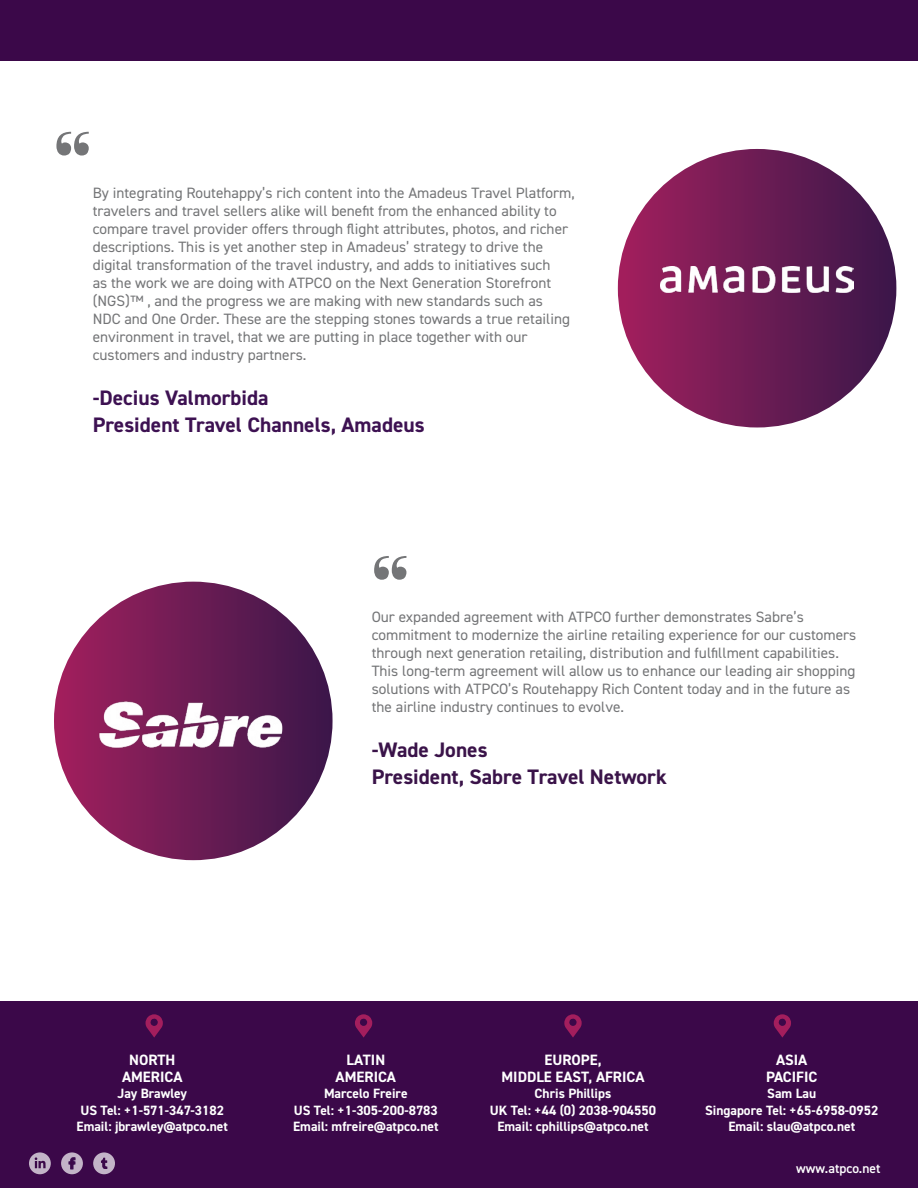
<style>
.page{position:relative;width:918px;height:1188px;background:#fff}
.page>*{position:absolute;margin:0;border:0;box-sizing:border-box;transform-origin:0 0}
.t1{font:120px "Modern";color:#747577}
.t2{font:700 21px/27px "DIN2014";color:#3d1152}
.t3{font:700 21px/27px "DIN2014";color:#3a1349}
.t4{font:15px/18px "DIN2014";color:#747577}
.t5{font:700 15px/16.5px "DIN2014";color:#fff;text-align:center}
.t6{font:700 13.5px/16.5px "DIN2014";color:#fff;text-align:center}
.t7{font:600 13.5px "DIN2014";color:#fff}
</style>
<div class="page">
<div style="left:0;top:1002px;width:918px;height:186px;background:#3b0849"></div>
<div style="left:0;top:0;width:918px;height:61px;background:#3b0849"></div>
<svg style="left:355px;top:1014px;width:17px;height:24px"></svg>
<svg style="left:564px;top:1014px;width:18px;height:24px"></svg>
<svg style="left:774px;top:1014px;width:17px;height:24px"></svg>
<svg style="left:146px;top:1014px;width:17px;height:24px"></svg>
<svg style="left:29px;top:1152px;width:22px;height:22px"></svg>
<svg style="left:61px;top:1152px;width:22px;height:22px"></svg>
<svg style="left:93px;top:1152px;width:22px;height:22px"></svg>
<svg style="left:35px;top:1157px;width:11px;height:11px"></svg>
<svg style="left:69px;top:1157px;width:6px;height:12px"></svg>
<svg style="left:101px;top:1158px;width:6px;height:11px"></svg>
<div style="left:618px;top:149px;width:278px;height:279px;background:linear-gradient(to right,#a2215e,#3a184a);border-radius:139px"></div>
<img style="left:660px;top:267px;width:194px;height:25px">
<div style="left:54px;top:582px;width:279px;height:278px;background:linear-gradient(to right,#a11f5d,#3b194c);border-radius:139px"></div>
<img style="left:99px;top:700px;width:189px;height:48px">
<h1 class="t1" style="left:54px;top:129px;width:38px">“</h1>
<p class="t4" style="left:93px;top:184px;width:484px">By integrating Routehappy’s rich content into the Amadeus Travel Platform, travelers and travel sellers alike will benefit from the enhanced ability to compare travel provider offers through flight attributes, photos, and richer descriptions. This is yet another step in Amadeus’ strategy to drive the digital transformation of the travel industry, and adds to initiatives such<br>as the work we are doing with ATPCO on the Next Generation Storefront (NGS)™ , and the progress we are making with new standards such as<br>NDC and One Order. These are the stepping stones towards a true retailing environment in travel, that we are putting in place together with our customers and industry partners.</p>
<h2 class="t2" style="left:93px;top:384px;width:334px">-Decius Valmorbida<br>President Travel Channels, Amadeus</h2>
<h1 class="t1" style="left:372px;top:553px;width:38px">“</h1>
<p class="t4" style="left:372px;top:608px;width:486px">Our expanded agreement with ATPCO further demonstrates Sabre’s commitment to modernize the airline retailing experience for our customers through next generation retailing, distribution and fulfillment capabilities.<br>This long-term agreement will allow us to enhance our leading air shopping solutions with ATPCO’s Routehappy Rich Content today and in the future as the airline industry continues to evolve.</p>
<h2 class="t3" style="left:372px;top:736px;width:297px">-Wade Jones<br>President, Sabre Travel Network</h2>
<p class="t5" style="left:122px;top:1052px;width:62px">NORTH<br>AMERICA</p>
<p class="t6" style="left:77px;top:1085px;width:153px">Jay Brawley<br>US Tel: +1-571-347-3182<br>Email: jbrawley@atpco.net</p>
<p class="t5" style="left:336px;top:1052px;width:62px">LATIN<br>AMERICA</p>
<p class="t6" style="left:293px;top:1085px;width:147px">Marcelo Freire<br>US Tel: +1-305-200-8783<br>Email: mfreire@atpco.net</p>
<p class="t5" style="left:501px;top:1052px;width:145px">EUROPE,<br>MIDDLE EAST, AFRICA</p>
<p class="t6" style="left:490px;top:1085px;width:168px">Chris Phillips<br>UK Tel: +44 (0) 2038-904550<br>Email: cphillips@atpco.net</p>
<p class="t5" style="left:766px;top:1052px;width:53px">ASIA<br>PACIFIC</p>
<p class="t6" style="left:705px;top:1085px;width:175px">Sam Lau<br>Singapore Tel: +65-6958-0952<br>Email: slau@atpco.net</p>
<p class="t7" style="left:796px;top:1160px;width:86px">www.atpco.net</p>
</div>
